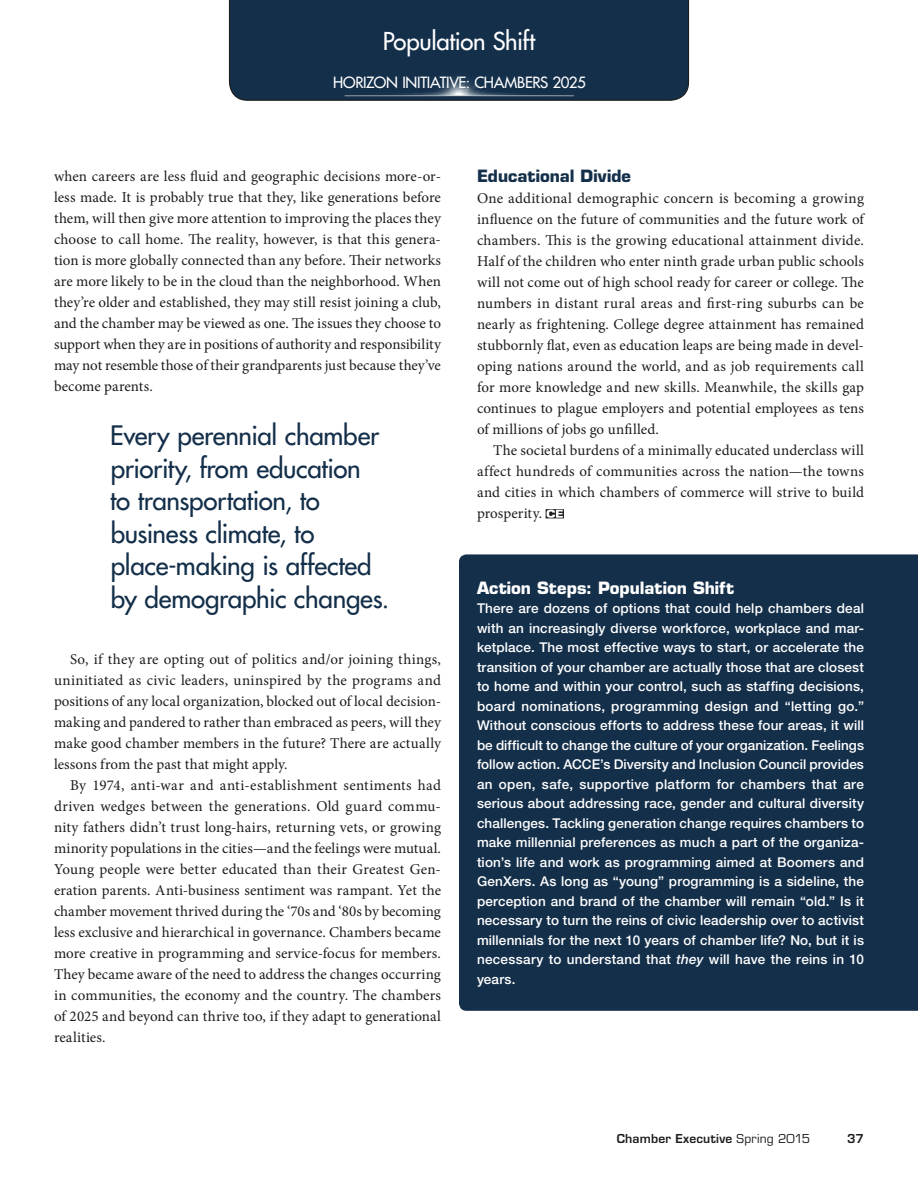
<style>
.page{position:relative;width:918px;height:1188px;background:#fff}
.page>*{position:absolute;margin:0;border:0;box-sizing:border-box;transform-origin:0 0}
.t1{font:500 26.1px/32.5px "Futura Std";letter-spacing:-.01em;color:#142f4a}
.t2{font:500 24px "Futura Std";letter-spacing:-.01em;color:#fff}
.t3{font:700 16.5px "Eurostile LT Std";letter-spacing:.005em;color:#fff}
.t4{font:700 16.5px "Eurostile LT Std";color:#142f4a}
.t5{font:500 15.15px "Futura Std";letter-spacing:-.02em;color:#fff}
.t6{font:15px/21px "Minion Pro";letter-spacing:.005em;color:#1c1c1a;text-align:justify}
.t7{font:500 13.5px/19.5px "Helvetica Neue LT Std";letter-spacing:.02em;color:#fff;text-align:justify}
.t8{font:600 12px "Eurostile LT Std";letter-spacing:.015em;color:#1c1c1a}
.s1{font-style:italic}
.s2{font-weight:400}
</style>
<div class="page">
<div style="left:459px;top:554px;width:459px;height:457px;background:#142f4a"></div>
<svg style="left:546px;top:509px;width:18px;height:9px"></svg>
<div style="left:228px;top:0;width:462px;height:101px;background:#142f4a"></div>
<img style="left:320px;top:60px;width:279px;height:37px">
<h2 class="t2" style="left:383px;top:27px;width:154px">Population Shift</h2>
<p class="t5" style="left:333px;top:73px;width:254px">HORIZON INITIATIVE: CHAMBERS 2025</p>
<p class="t6" style="left:54px;top:166px;width:389px">when careers are less fluid and geographic decisions more-or&shy;less made. It is probably true that they, like generations before them, will then give more attention to improving the places they choose to call home. The reality, however, is that this genera&shy;tion is more globally connected than any before. Their networks are more likely to be in the cloud than the neighborhood. When they’re older and established, they may still resist joining a club, and the chamber may be viewed as one. The issues they choose to support when they are in positions of authority and responsibility may not resemble those of their grandparents just because they’ve become parents.</p>
<h1 class="t1" style="left:110px;top:419px;width:281px">Every perennial chamber priority, from education<br>to transportation, to business climate, to place-making is affected by demographic changes.</h1>
<p class="t6" style="left:54px;top:649px;width:389px;text-indent:16px">So, if they are opting out of politics and/or joining things, uninitiated as civic leaders, uninspired by the programs and positions of any local organization, blocked out of local decision&shy;making and pandered to rather than embraced as peers, will they make good chamber members in the future? There are actually lessons from the past that might apply.</p>
<p class="t6" style="left:54px;top:775px;width:389px;text-indent:16px">By 1974, anti-war and anti-establishment sentiments had driven wedges between the generations. Old guard commu&shy;nity fathers didn’t trust long-hairs, returning vets, or growing minority populations in the cities—and the feelings were mutual.<br>Young people were better educated than their Greatest Gen&shy;eration parents. Anti-business sentiment was rampant. Yet the chamber movement thrived during the ‘70s and ‘80s by becoming less exclusive and hierarchical in governance. Chambers became more creative in programming and service-focus for members.<br>They became aware of the need to address the changes occurring in communities, the economy and the country. The chambers of 2025 and beyond can thrive too, if they adapt to generational realities.</p>
<p class="t4" style="left:477px;top:166px;width:156px">Educational Divide</p>
<p class="t6" style="left:477px;top:188px;width:389px">One additional demographic concern is becoming a growing influence on the future of communities and the future work of chambers. This is the growing educational attainment divide.<br>Half of the children who enter ninth grade urban public schools will not come out of high school ready for career or college. The numbers in distant rural areas and first-ring suburbs can be nearly as frightening. College degree attainment has remained stubbornly flat, even as education leaps are being made in devel&shy;oping nations around the world, and as job requirements call for more knowledge and new skills. Meanwhile, the skills gap continues to plague employers and potential employees as tens of millions of jobs go unfilled.</p>
<p class="t6" style="left:477px;top:440px;width:389px;text-indent:16px">The societal burdens of a minimally educated underclass will affect hundreds of communities across the nation—the towns and cities in which chambers of commerce will strive to build prosperity.</p>
<p class="t3" style="left:477px;top:578px;width:259px">Action Steps: Population Shift</p>
<p class="t7" style="left:477px;top:599px;width:389px">There are dozens of options that could help chambers deal with an increasingly diverse workforce, workplace and mar&shy;ketplace. The most effective ways to start, or accelerate the transition of your chamber are actually those that are closest to home and within your control, such as staffing decisions, board nominations, programming design and “letting go.” Without conscious efforts to address these four areas, it will be difficult to change the culture of your organization. Feelings follow action. ACCE’s Diversity and Inclusion Council provides an open, safe, supportive platform for chambers that are serious about addressing race, gender and cultural diversity challenges. Tackling generation change requires chambers to make millennial preferences as much a part of the organiza&shy;tion’s life and work as programming aimed at Boomers and GenXers. As long as “young” programming is a sideline, the perception and brand of the chamber will remain “old.” Is it necessary to turn the reins of civic leadership over to activist millennials for the next 10 years of chamber life? No, but it is necessary to understand that <span class="s1">they</span> will have the reins in 10 years.</p>
<p class="t8" style="left:617px;top:1131px;width:195px">Chamber Executive <span class="s2">Spring 2015</span></p>
<p class="t8" style="left:847px;top:1131px;width:18px">37</p>
</div>
